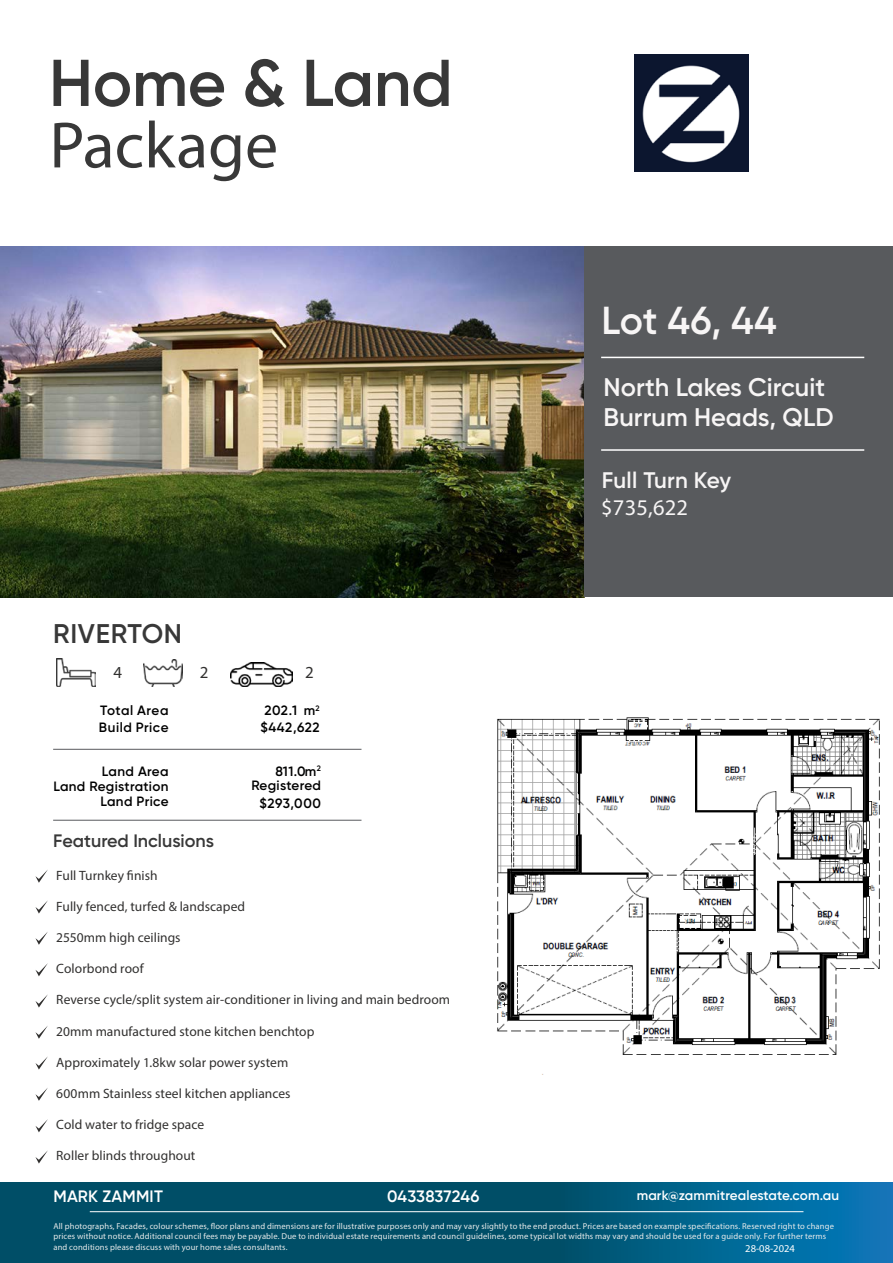
<style>
.page{position:relative;width:893px;height:1263px;background:#fff}
.page>*{position:absolute;margin:0;border:0;box-sizing:border-box;transform-origin:0 0}
.t1{font:600 66px "Gilroy";letter-spacing:-.005em;color:#383838}
.t2{font:66px "Myriad Pro";color:#383838}
.t3{font:600 39px "Gilroy";color:#f7f5f5}
.t4{font:600 27px "Gilroy";letter-spacing:.025em;color:#383838}
.t5{font:600 25.5px/30.6px "Gilroy";color:#f7f5f5}
.t6{font:600 22.5px "Gilroy";letter-spacing:.01em;color:#f7f5f5}
.t7{font:22.5px "Myriad Pro";letter-spacing:.01em;color:#f7f5f5}
.t8{font:600 18px "Gilroy";color:#383838}
.t9{font:16.8px "Myriad Pro";color:#31302f}
.t10{font:600 16.5px "Gilroy";letter-spacing:.01em;color:#fff}
.t11{font:13.5px "Myriad Pro";letter-spacing:.005em;color:#31302f}
.t12{font:600 13.5px/15px "Gilroy";letter-spacing:.025em;color:#000101;text-align:right}
.t13{font:600 13.5px "Gilroy";letter-spacing:.01em;color:#fff}
.t14{font:10.5px "Myriad Pro";color:#fff}
.t15{font:8.55px/10.2px "Myriad Pro";letter-spacing:.015em;color:#e8ebeb}
</style>
<div class="page">
<svg style="left:0;top:1182px;width:893px;height:81px;background:#015778"></svg>
<img style="left:0;top:247px;width:585px;height:350px">
<div style="left:585px;top:247px;width:308px;height:350px;background:#585a5d"></div>
<svg style="left:35px;top:870px;width:13px;height:13px"></svg>
<svg style="left:35px;top:900px;width:13px;height:13px"></svg>
<svg style="left:35px;top:932px;width:13px;height:13px"></svg>
<svg style="left:35px;top:963px;width:13px;height:13px"></svg>
<svg style="left:35px;top:994px;width:13px;height:13px"></svg>
<svg style="left:35px;top:1026px;width:13px;height:13px"></svg>
<svg style="left:35px;top:1056px;width:13px;height:13px"></svg>
<svg style="left:35px;top:1088px;width:13px;height:13px"></svg>
<svg style="left:35px;top:1119px;width:13px;height:13px"></svg>
<svg style="left:35px;top:1150px;width:13px;height:13px"></svg>
<hr style="left:601px;top:449px;width:263px;height:2px;background:#fff">
<hr style="left:601px;top:357px;width:263px;height:1px;background:#fff">
<img style="left:496px;top:717px;width:384px;height:358px">
<hr style="left:53px;top:820px;width:308px;height:1px;background:#585a5d">
<img style="left:143px;top:659px;width:39px;height:27px">
<img style="left:56px;top:658px;width:40px;height:28px">
<img style="left:230px;top:662px;width:63px;height:24px">
<hr style="left:53px;top:749px;width:308px;height:1px;background:#585a5d">
<img style="left:634px;top:54px;width:114px;height:117px">
<hr style="left:90px;top:1211px;width:713px;height:1px;background:#fff">
<h1 class="t1" style="left:49px;top:42px;width:405px">Home &amp; Land</h1>
<h1 class="t2" style="left:49px;top:105px;width:230px">Package</h1>
<h3 class="t4" style="left:53px;top:617px;width:130px">RIVERTON</h3>
<h3 class="t9" style="left:113px;top:662px;width:10px">4</h3>
<h3 class="t9" style="left:200px;top:662px;width:10px">2</h3>
<h3 class="t9" style="left:305px;top:662px;width:10px">2</h3>
<h3 class="t12" style="left:100px;top:703px;width:70px">Total Area</h3>
<h3 class="t12" style="left:264px;top:703px;width:57px">202.1 m<sup>2</sup></h3>
<h3 class="t12" style="left:99px;top:719px;width:71px">Build Price</h3>
<h3 class="t12" style="left:260px;top:719px;width:61px">$442,622</h3>
<h3 class="t12" style="left:53px;top:764px;width:117px">Land Area<br>Land Registration<br>Land Price</h3>
<h3 class="t8" style="left:53px;top:829px;width:162px">Featured Inclusions</h3>
<h3 class="t12" style="left:275px;top:764px;width:47px">811.0m<sup>2</sup></h3>
<h3 class="t12" style="left:251px;top:778px;width:71px">Registered</h3>
<h3 class="t12" style="left:259px;top:796px;width:63px">$293,000</h3>
<h3 class="t11" style="left:56px;top:867px;width:103px">Full Turnkey finish</h3>
<h3 class="t11" style="left:56px;top:898px;width:190px">Fully fenced, turfed &amp; landscaped</h3>
<h3 class="t11" style="left:56px;top:929px;width:126px">2550mm high ceilings</h3>
<h3 class="t11" style="left:56px;top:960px;width:89px">Colorbond roof</h3>
<h3 class="t11" style="left:56px;top:991px;width:395px">Reverse cycle/split system air-conditioner in living and main bedroom</h3>
<h3 class="t11" style="left:56px;top:1023px;width:260px">20mm manufactured stone kitchen benchtop</h3>
<h3 class="t11" style="left:56px;top:1054px;width:233px">Approximately 1.8kw solar power system</h3>
<h3 class="t11" style="left:56px;top:1085px;width:236px">600mm Stainless steel kitchen appliances</h3>
<h3 class="t11" style="left:56px;top:1116px;width:149px">Cold water to fridge space</h3>
<h3 class="t11" style="left:56px;top:1147px;width:141px">Roller blinds throughout</h3>
<h2 class="t3" style="left:601px;top:296px;width:177px">Lot 46, 44</h2>
<h3 class="t5" style="left:604px;top:371px;width:232px">North Lakes Circuit<br>Burrum Heads, QLD</h3>
<h3 class="t6" style="left:602px;top:466px;width:131px">Full Turn Key</h3>
<h3 class="t7" style="left:601px;top:493px;width:89px">$735,622</h3>
<h3 class="t10" style="left:53px;top:1186px;width:111px">MARK ZAMMIT</h3>
<h3 class="t10" style="left:387px;top:1186px;width:94px">0433837246</h3>
<h3 class="t13" style="left:637px;top:1186px;width:204px">mark@zammitrealestate.com.au</h3>
<p class="t15" style="left:53px;top:1221px;width:782px">All photographs, Facades, colour schemes, floor plans and dimensions are for illustrative purposes only and may vary slightly to the end product. Prices are based on example specifications. Reserved right to change prices without notice. Additional council fees may be payable. Due to individual estate requirements and council guidelines, some typical lot widths may vary and should be used for a guide only. For further terms and conditions please discuss with your home sales consultants.</p>
<p class="t14" style="left:745px;top:1242px;width:51px">28-08-2024</p>
</div>
